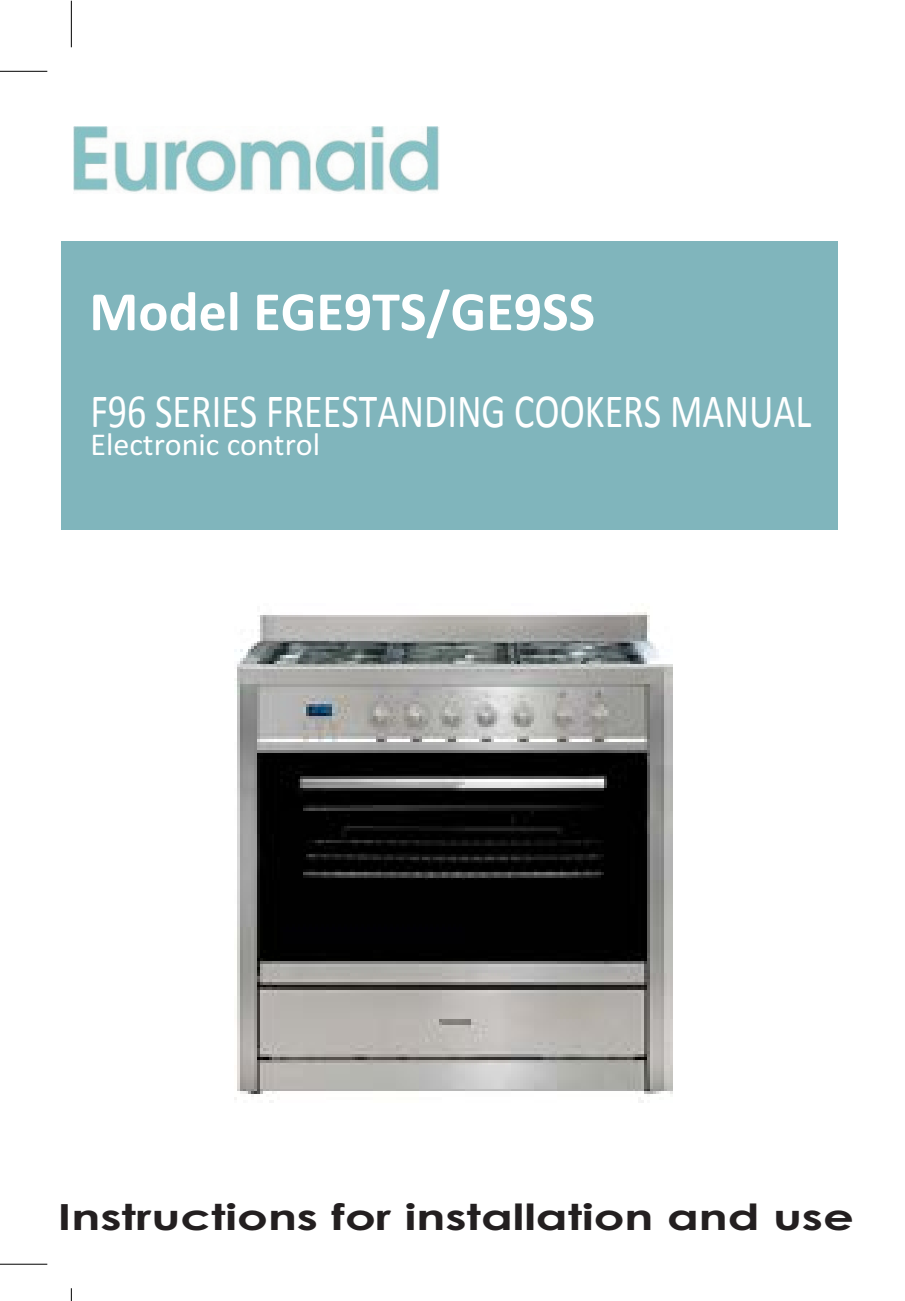
<style>
.page{position:relative;width:905px;height:1301px;background:#fff}
.page>*{position:absolute;margin:0;border:0;box-sizing:border-box;transform-origin:0 0}
.t1{font:700 56px "Calibri";color:#fff}
.t2{font:48px "Calibri";color:#fff;scale:.79 1}
.t3{font:700 36px "Century Gothic";color:#231f20;scale:1.34 1}
.t4{font:32px "Calibri";color:#fff}
.s1{font-style:inherit}
</style>
<div class="page">
<div style="left:61px;top:241px;width:776px;height:289px;background:#80b5bc"></div>
<hr style="left:0;top:1263px;width:47px;height:1px;background:#000">
<svg style="left:71px;top:1288px;width:1px;height:12px"></svg>
<hr style="left:0;top:71px;width:47px;height:1px;background:#000">
<hr style="left:71px;top:1px;width:1px;height:46px;background:#000">
<img style="left:74px;top:126px;width:365px;height:67px">
<img style="left:234px;top:612px;width:438px;height:489px">
<p class="t1" style="left:89px;top:275px;width:507px"><span class="s1">Model</span> EGE9TS/GE9SS</p>
<p class="t2" style="left:90px;top:380px;width:913px">F96 SERIES FREESTANDING COOKERS MANUAL</p>
<p class="t4" style="left:90px;top:431px;width:231px">Electronic control</p>
<p class="t3" style="left:58px;top:1203px;width:595px">Instructions for installation and use</p>
</div>
